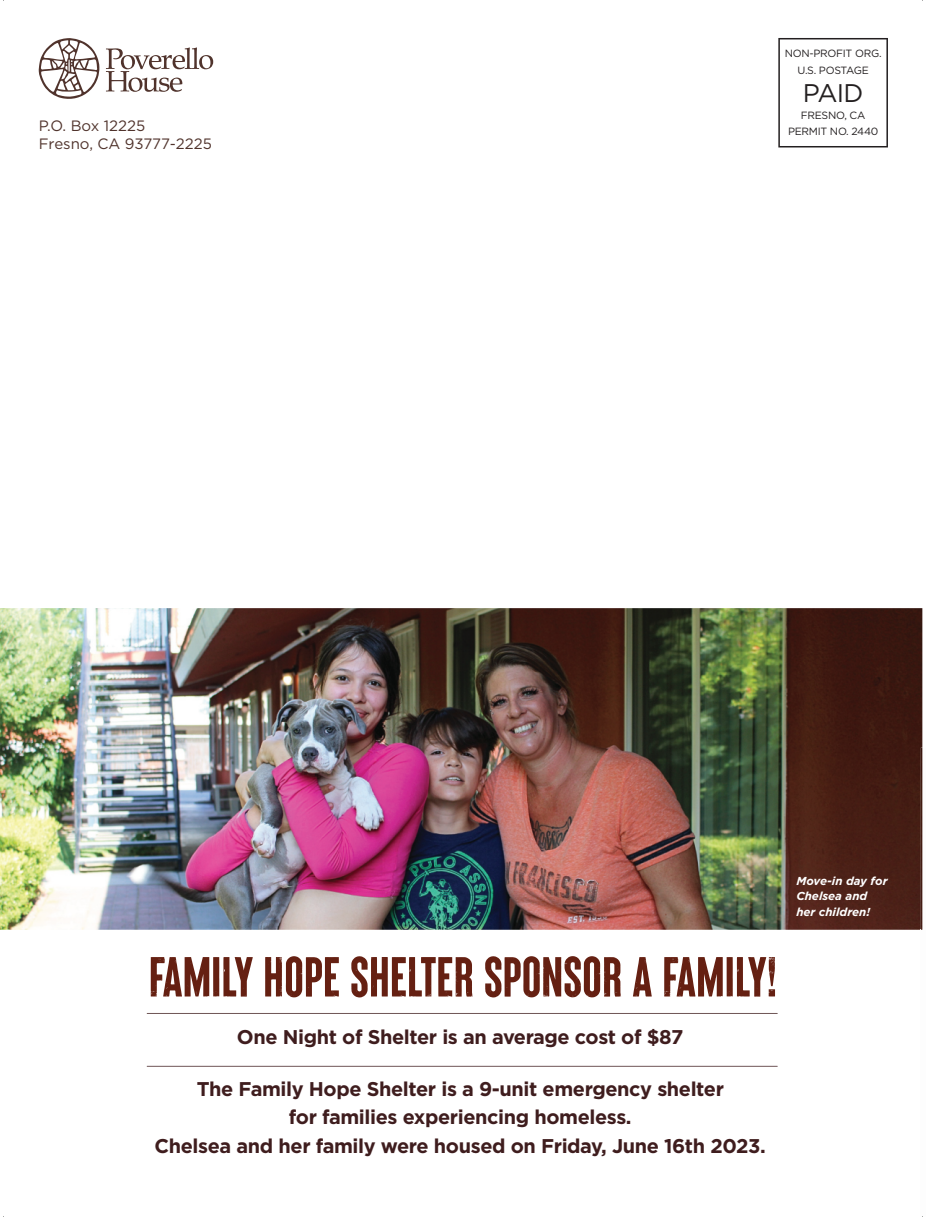
<style>
.page{position:relative;width:926px;height:1217px;background:#fff}
.page>*{position:absolute;margin:0;border:0;box-sizing:border-box;transform-origin:0 0}
.t1{font:56.55px "Brixton Lead Vector";letter-spacing:-.005em;color:#652012}
.t2{font:25.5px "Gotham";color:#231f20}
.t3{font:700 19.8px/28.3px "Gotham";letter-spacing:-.02em;color:#3f1d1e;text-align:center}
.t4{font:15px/18px "Gotham";color:#50332c}
.t5{font:italic 700 11.55px/15.5px "Gotham";color:#fff}
.t6{font:10.5px/16.5px "Gotham";letter-spacing:-.025em;color:#231f20;text-align:center}
</style>
<div class="page">
<img style="left:0;top:608px;width:922px;height:322px">
<img style="left:920px;top:747px;width:3px;height:183px">
<svg style="left:106px;top:47px;width:107px;height:45px"></svg>
<svg style="left:39px;top:38px;width:60px;height:61px"></svg>
<svg style="left:778px;top:38px;width:109px;height:109px"></svg>
<hr style="left:147px;top:1013px;width:630px;height:1px;background:#3f1d1e">
<hr style="left:147px;top:1066px;width:630px;height:1px;background:#3f1d1e">
<p class="t4" style="left:39px;top:117px;width:175px">P.O. Box 12225<br>Fresno, CA 93777-2225</p>
<p class="t6" style="left:784px;top:45px;width:98px">NON-PROFIT ORG.<br>U.S. POSTAGE</p>
<p class="t2" style="left:802px;top:77px;width:62px">PAID</p>
<p class="t6" style="left:787px;top:106px;width:92px">FRESNO, CA<br>PERMIT NO. 2440</p>
<h1 class="t1" style="left:148px;top:946px;width:630px">FAMILY HOPE SHELTER SPONSOR A FAMILY!</h1>
<p class="t3" style="left:237px;top:1023px;width:448px">One Night of Shelter is an average cost of $87</p>
<p class="t3" style="left:154px;top:1074px;width:612px">The Family Hope Shelter is a 9-unit emergency shelter<br>for families experiencing homeless.<br>Chelsea and her family were housed on Friday, June 16th 2023.</p>
<p class="t5" style="left:796px;top:873px;width:93px">Move-in day for<br>Chelsea and her children!</p>
</div>
